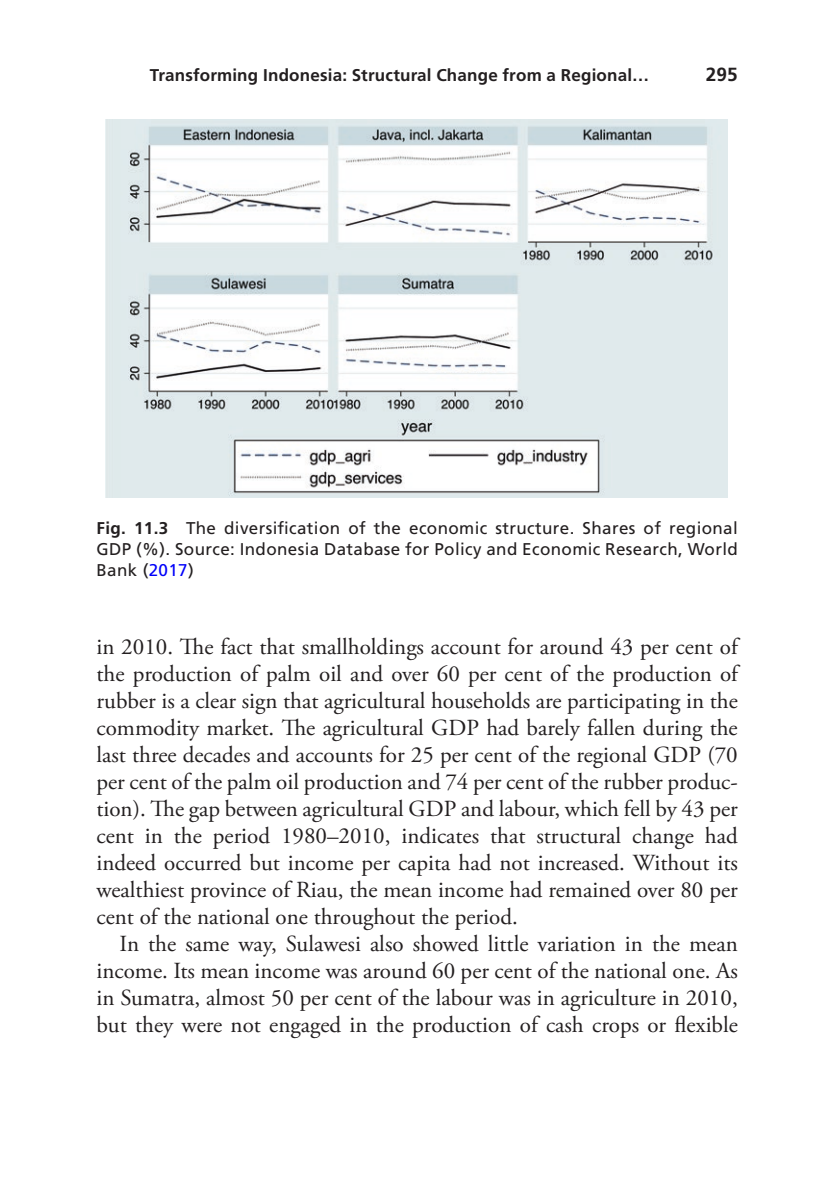
<style>
.page{position:relative;width:840px;height:1191px;background:#fff}
.page>*{position:absolute;margin:0;border:0;box-sizing:border-box;transform-origin:0 0}
.t1{font:23px/27px "Vvmtmq A Garamond Pro";color:#231f20;text-align:justify}
.t2{font:700 19px "Tgfbcv Frutiger LT Pro";color:#231f20}
.t3{font:17px/21px "Ndhtcm Frutiger LT Pro";letter-spacing:.02em;color:#231f20;text-align:justify}
.t4{font:700 17px "Tgfbcv Frutiger LT Pro";letter-spacing:.01em;color:#231f20}
.s1{font-family:"Tgfbcv Frutiger LT Pro";font-weight:700}
.s2{color:#0000fa}
</style>
<div class="page">
<img style="left:106px;top:119px;width:621px;height:378px">
<p class="t4" style="left:150px;top:65px;width:500px">Transforming Indonesia: Structural Change from a Regional…</p>
<p class="t2" style="left:705px;top:64px;width:33px">295</p>
<p class="t3" style="left:96px;top:517px;width:642px"><span class="s1">Fig. 11.3</span> The diversification of the economic structure. Shares of regional GDP (%). Source: Indonesia Database for Policy and Economic Research, World Bank (<span class="s2">2017</span>)</p>
<p class="t1" style="left:96px;top:634px;width:642px">in 2010. The fact that smallholdings account for around 43 per cent of the production of palm oil and over 60 per cent of the production of rubber is a clear sign that agricultural households are participating in the commodity market. The agricultural GDP had barely fallen during the last three decades and accounts for 25 per cent of the regional GDP (70 per cent of the palm oil production and 74 per cent of the rubber produc&shy;tion). The gap between agricultural GDP and labour, which fell by 43 per cent in the period 1980–2010, indicates that structural change had indeed occurred but income per capita had not increased. Without its wealthiest province of Riau, the mean income had remained over 80 per cent of the national one throughout the period.</p>
<p class="t1" style="left:96px;top:931px;width:642px;text-indent:23px">In the same way, Sulawesi also showed little variation in the mean income. Its mean income was around 60 per cent of the national one. As in Sumatra, almost 50 per cent of the labour was in agriculture in 2010, but they were not engaged in the production of cash crops or flexible</p>
</div>
